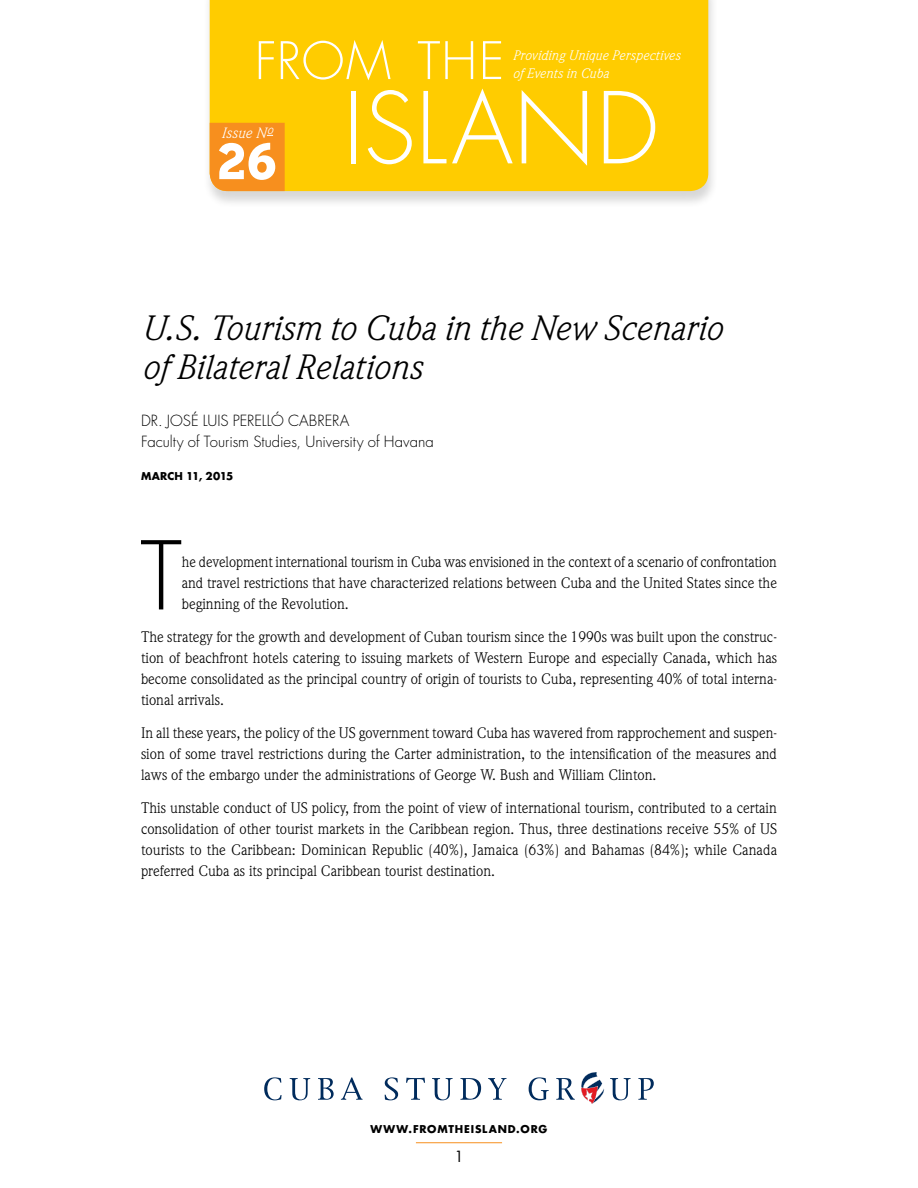
<style>
.page{position:relative;width:918px;height:1188px;background:#fff}
.page>*{position:absolute;margin:0;border:0;box-sizing:border-box;transform-origin:0 0}
.t1{font:300 96.15px "Futura";letter-spacing:.005em;color:#fff}
.t2{font:300 91.95px "Futura";color:#000}
.t3{font:700 61.8px "Bailey Quad ITC";color:#fff}
.t4{font:300 50.25px "Futura";letter-spacing:.02em;color:#fff}
.t5{font:italic 34.5px/39px "Weidemann";color:#000}
.t6{font:15px/21px "Weidemann";color:#000;text-align:justify}
.t7{font:300 15px/21px "Futura";color:#000}
.t8{font:15px "Futura";color:#000}
.t9{font:italic 14.7px "Weidemann";letter-spacing:.01em;color:#fff}
.t10{font:italic 13.5px/18px "Weidemann";letter-spacing:.01em;color:#fff}
.t11{font:700 10.5px "Futura";letter-spacing:.075em;color:#000}
.t12{font:700 10.5px "Futura";letter-spacing:.015em;color:#000}
</style>
<div class="page">
<div style="left:203px;top:0;width:515px;height:208px;background:#000;opacity:.16"></div>
<div style="left:210px;top:0;width:498px;height:191px;background:#fc0"></div>
<div style="left:210px;top:123px;width:75px;height:68px;background:#f78f1e"></div>
<hr style="left:416px;top:1142px;width:86px;height:1px;background:#f78f1e">
<svg style="left:264px;top:1077px;width:18px;height:23px"></svg>
<svg style="left:290px;top:1078px;width:20px;height:22px"></svg>
<svg style="left:318px;top:1078px;width:16px;height:22px"></svg>
<svg style="left:341px;top:1077px;width:22px;height:23px"></svg>
<svg style="left:385px;top:1077px;width:13px;height:23px"></svg>
<svg style="left:406px;top:1078px;width:19px;height:22px"></svg>
<svg style="left:432px;top:1078px;width:21px;height:22px"></svg>
<svg style="left:460px;top:1078px;width:21px;height:22px"></svg>
<svg style="left:488px;top:1078px;width:18px;height:22px"></svg>
<svg style="left:529px;top:1077px;width:20px;height:23px"></svg>
<svg style="left:556px;top:1072px;width:75px;height:32px"></svg>
<svg style="left:638px;top:1078px;width:16px;height:22px"></svg>
<h3 class="t4" style="left:255px;top:30px;width:251px">FROM THE</h3>
<p class="t10" style="left:512px;top:46px;width:169px">Providing Unique Perspectives of Events in Cuba</p>
<p class="t9" style="left:221px;top:124px;width:53px">Issue N<sup>o</sup></p>
<h3 class="t3" style="left:217px;top:127px;width:62px">26</h3>
<h1 class="t1" style="left:344px;top:70px;width:316px">ISLAND</h1>
<h3 class="t5" style="left:141px;top:308px;width:582px">U.S. Tourism to Cuba in the New Scenario of Bilateral Relations</h3>
<p class="t7" style="left:141px;top:410px;width:294px">DR. JOSÉ LUIS PERELLÓ CABRERA<br>Faculty of Tourism Studies, University of Havana</p>
<p class="t12" style="left:141px;top:469px;width:94px">MARCH 11, 2015</p>
<h2 class="t2" style="left:140px;top:520px;width:43px">T</h2>
<p class="t6" style="left:182px;top:552px;width:597px">he development international tourism in Cuba was envisioned in the context of a scenario of confrontation and travel restrictions that have characterized relations between Cuba and the United States since the beginning of the Revolution.</p>
<p class="t6" style="left:141px;top:627px;width:638px">The strategy for the growth and development of Cuban tourism since the 1990s was built upon the construc&shy;tion of beachfront hotels catering to issuing markets of Western Europe and especially Canada, which has become consolidated as the principal country of origin of tourists to Cuba, representing 40% of total interna&shy;tional arrivals.</p>
<p class="t6" style="left:141px;top:723px;width:638px">In all these years, the policy of the US government toward Cuba has wavered from rapprochement and suspen&shy;sion of some travel restrictions during the Carter administration, to the intensification of the measures and laws of the embargo under the administrations of George W. Bush and William Clinton.</p>
<p class="t6" style="left:141px;top:798px;width:638px">This unstable conduct of US policy, from the point of view of international tourism, contributed to a certain consolidation of other tourist markets in the Caribbean region. Thus, three destinations receive 55% of US tourists to the Caribbean: Dominican Republic (40%), Jamaica (63%) and Bahamas (84%); while Canada preferred Cuba as its principal Caribbean tourist destination.</p>
<p class="t11" style="left:371px;top:1122px;width:178px">WWW.FROMTHEISLAND.ORG</p>
<p class="t8" style="left:454px;top:1147px;width:11px">1</p>
</div>
